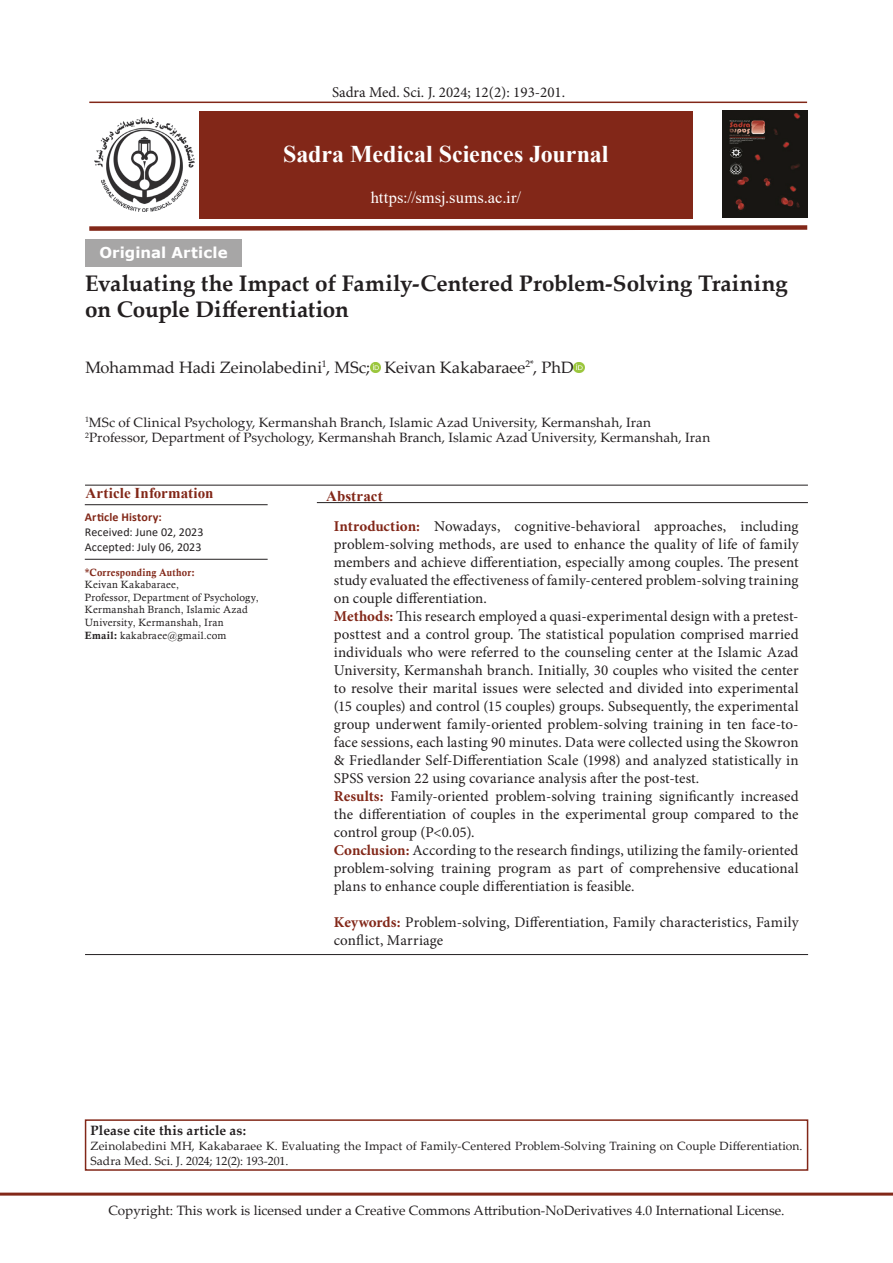
<style>
.page{position:relative;width:893px;height:1263px;background:#fff}
.page>*{position:absolute;margin:0;border:0;box-sizing:border-box;transform-origin:0 0}
.t1{font:700 24px "Times New Roman";letter-spacing:-.005em;color:#fff}
.t2{font:700 22.5px/25.8px "Palatino Linotype";letter-spacing:-.005em;color:#231f20}
.t3{font:16.5px "Palatino Linotype";color:#231f20}
.t4{font:16.5px "Times New Roman";letter-spacing:.01em;color:#fff}
.t5{font:15px/18px "Minion Pro";color:#231f20;text-align:justify}
.t6{font:700 15px "Times New Roman";letter-spacing:.005em;color:#822718}
.t7{font:700 15px "Minion Pro";color:#822718}
.t8{font:15px "Minion Pro";letter-spacing:.02em;color:#231f20}
.t9{font:700 15px "Verdana";letter-spacing:.005em;color:#fff}
.t10{font:13.5px "Palatino Linotype";color:#231f20}
.t11{font:700 13.5px "Palatino Linotype";letter-spacing:.02em;color:#231f20}
.t12{font:12px/15px "Palatino Linotype";letter-spacing:.01em;color:#231f20}
.t13{font:12px/15px "Calibri";letter-spacing:.01em;color:#231f20}
.t14{font:700 12px "Calibri";letter-spacing:.015em;color:#822718}
.t15{font:10.5px/12.6px "Calisto";letter-spacing:.025em;color:#231f20}
.t16{font:10.5px "Calis MT Bol";letter-spacing:.02em;color:#822718;scale:.93 1}
.t17{font:9.6px "Palatino Linotype";color:#231f20}
.t18{font:7.8px "Palatino Linotype";color:#231f20}
.s1{font-size:16.5px}
.s2{font-family:"Calis MT Bol"}
.s3{font-weight:700;color:#822718}
</style>
<div class="page">
<hr style="left:0;top:1192px;width:893px;height:3px;background:#822718">
<svg style="left:370px;top:362px;width:10px;height:11px"></svg>
<svg style="left:574px;top:362px;width:10px;height:11px"></svg>
<hr style="left:85px;top:485px;width:723px;height:1px;background:#231f20">
<hr style="left:85px;top:504px;width:183px;height:1px;background:#231f20">
<div style="left:85px;top:239px;width:157px;height:28px;background:#a7a6a6"></div>
<hr style="left:85px;top:559px;width:183px;height:1px;background:#231f20">
<hr style="left:317px;top:502px;width:491px;height:1px;background:#231f20">
<hr style="left:85px;top:954px;width:723px;height:1px;background:#231f20">
<div style="left:199px;top:112px;width:494px;height:107px;background:#822718"></div>
<svg style="left:89px;top:225px;width:719px;height:6px;background:#a15c51"></svg>
<hr style="left:89px;top:102px;width:718px;height:1px;background:#822718">
<img style="left:95px;top:117px;width:99px;height:94px">
<img style="left:723px;top:110px;width:84px;height:108px">
<div style="left:85px;top:1119px;width:723px;height:52px;border:2px solid #822718"></div>
<p class="t5" style="left:332px;top:83px;width:235px">Sadra Med. Sci .J. 2024; 12 : (2) 193-201.</p>
<p class="t9" style="left:99px;top:242px;width:130px">Original Article</p>
<h1 class="t1" style="left:283px;top:136px;width:327px">Sadra Medical Sciences Journal</h1>
<p class="t4" style="left:371px;top:186px;width:152px">https://smsj.sums.ac i r. /</p>
<h2 class="t2" style="left:85px;top:270px;width:704px">Evaluating the Impact of Family-Centered Problem-Solving Training on Couple Differentiation</h2>
<p class="t17" style="left:322px;top:357px;width:6px">1</p>
<p class="t17" style="left:525px;top:357px;width:14px"><span class="s1">,</span>*2</p>
<p class="t3" style="left:85px;top:355px;width:286px">Mohammad Hadi Zeinolabedini , MSc;</p>
<p class="t3" style="left:542px;top:355px;width:34px">PhD</p>
<p class="t3" style="left:384px;top:355px;width:142px">Keivan Kakabaraee</p>
<p class="t18" style="left:85px;top:414px;width:5px">1</p>
<p class="t10" style="left:89px;top:412px;width:564px">MSc of Clinical Psychology, Kermanshah Branch, Islamic Azad University, Kermanshah, Iran</p>
<p class="t18" style="left:85px;top:429px;width:5px">2</p>
<p class="t10" style="left:89px;top:428px;width:623px">Professor, Department of Psychology, Kermanshah Branch, Islamic Azad University, Kermanshah, Iran</p>
<p class="t6" style="left:85px;top:482px;width:130px">Article Information</p>
<p class="t14" style="left:85px;top:509px;width:79px">Article History:</p>
<p class="t13" style="left:85px;top:525px;width:120px">Received: June 02, 2023<br>Accepted: July 06, 2023</p>
<p class="t16" style="left:85px;top:566px;width:120px">*Corresponding Author:</p>
<p class="t15" style="left:85px;top:578px;width:175px">Keivan Kakabaraee,<br>Professor, Department of Psychology,<br>Kermanshah Branch, Islamic Azad<br>University, Kermanshah, Iran<br><span class="s2">Email:</span> kakabraee@gmail.com</p>
<p class="t6" style="left:326px;top:485px;width:58px">Abstract</p>
<p class="t5" style="left:434px;top:517px;width:68px">Nowadays,</p>
<p class="t5" style="left:515px;top:517px;width:127px">cognitive-behavioral</p>
<p class="t5" style="left:654px;top:517px;width:73px">approaches,</p>
<p class="t5" style="left:740px;top:517px;width:60px">including</p>
<p class="t7" style="left:334px;top:515px;width:88px">Introduction:</p>
<p class="t5" style="left:334px;top:535px;width:466px">problem-solving methods, are used to enhance the quality of life of family members and achieve differentiation, especially among couples. The present study evaluated the effectiveness of family-centered problem-solving training on couple differentiation.</p>
<p class="t5" style="left:334px;top:625px;width:466px">posttest and a control group. The statistical population comprised married</p>
<p class="t5" style="left:334px;top:607px;width:466px"><span class="s3">Methods:</span> This research employed a quasi-experimental design with a pretest-</p>
<p class="t5" style="left:334px;top:643px;width:466px">individuals who were referred to the counseling center at the Islamic Azad University, Kermanshah branch. Initially, 30 couples who visited the center to resolve their marital issues were selected and divided into experimental (15 couples) and control (15 couples) groups. Subsequently, the experimental</p>
<p class="t5" style="left:334px;top:733px;width:466px">face sessions, each lasting 90 minutes. Data were collected using the Skowron</p>
<p class="t5" style="left:334px;top:715px;width:466px">group underwent family-oriented problem-solving training in ten face-to-</p>
<p class="t5" style="left:334px;top:751px;width:466px">&amp; Friedlander Self-Differentiation Scale (1998) and analyzed statistically in</p>
<p class="t5" style="left:334px;top:769px;width:367px">SPSS version 22 using covariance analysis after the post-test.</p>
<p class="t5" style="left:741px;top:787px;width:59px">increased</p>
<p class="t5" style="left:390px;top:787px;width:100px">Family-oriented</p>
<p class="t5" style="left:495px;top:787px;width:102px">problem-solving</p>
<p class="t5" style="left:659px;top:787px;width:76px">significantly</p>
<p class="t7" style="left:334px;top:785px;width:51px">Results:</p>
<p class="t5" style="left:334px;top:805px;width:466px">the differentiation of couples in the experimental group compared to the</p>
<p class="t5" style="left:334px;top:823px;width:142px">control group &gt;P( 0.05 .(</p>
<p class="t5" style="left:334px;top:841px;width:466px"><span class="s3">Conclusion:</span> According to the research findings, utilizing the family-oriented</p>
<p class="t5" style="left:728px;top:859px;width:72px">educational</p>
<p class="t8" style="left:602px;top:786px;width:51px">training</p>
<p class="t5" style="left:334px;top:859px;width:302px">problem-solving<br>plans to enhance couple differentiation is feasible.</p>
<p class="t5" style="left:334px;top:913px;width:466px"><span class="s3">Keywords:</span> Problem-solving, Differentiation, Family characteristics, Family conflict, Marriage</p>
<p class="t5" style="left:610px;top:859px;width:13px">of</p>
<p class="t5" style="left:630px;top:859px;width:93px">comprehensive</p>
<p class="t8" style="left:441px;top:858px;width:51px">training</p>
<p class="t5" style="left:578px;top:859px;width:27px">part</p>
<p class="t5" style="left:498px;top:859px;width:55px">program</p>
<p class="t5" style="left:558px;top:859px;width:14px">as</p>
<p class="t11" style="left:91px;top:1121px;width:157px">Please cite this article as:</p>
<p class="t12" style="left:91px;top:1138px;width:713px">Zeinolabedini MH, Kakabaraee K. Evaluating the Impact of Family-Centered Problem-Solving Training on Couple Differentiation.<br>Sadra Med. Sci .J. 2024; 12 : (2) 193-201.</p>
<p class="t10" style="left:108px;top:1200px;width:678px">Copyright: This work is licensed under a Creative Commons Attribution-NoDerivatives 4.0 International License.</p>
</div>
